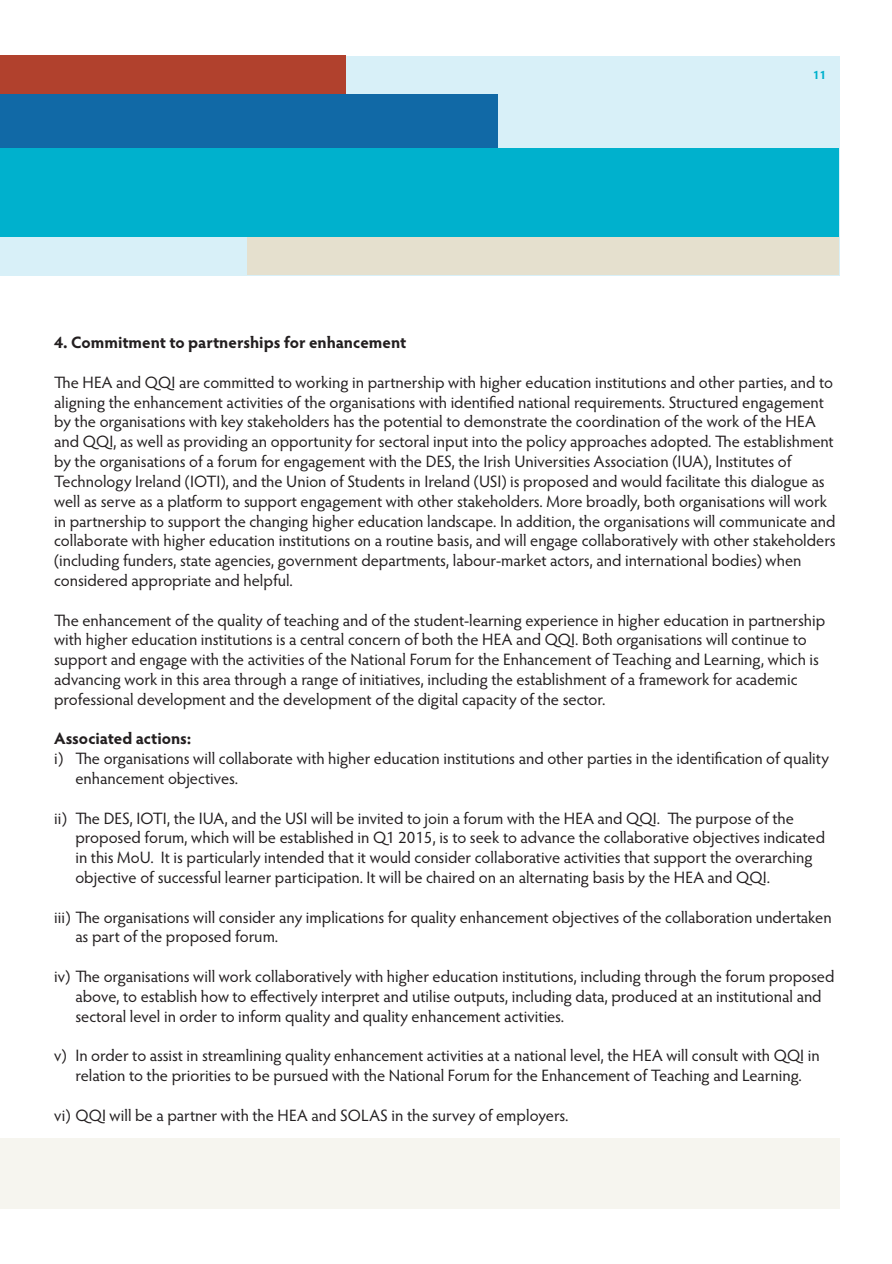
<style>
.page{position:relative;width:892px;height:1264px;background:#fff}
.page>*{position:absolute;margin:0;border:0;box-sizing:border-box;transform-origin:0 0}
.t1{font:16.5px/19.8px "Hypatia Sans Pro";color:#231f20}
.t2{font:700 16.5px "Hypatia Sans Pro";color:#231f20}
.t3{font:700 12px "Hypatia Sans Pro";color:#00b1cd}
</style>
<div class="page">
<div style="left:0;top:56px;width:839px;height:219px;background:#d8f0f8"></div>
<div style="left:247px;top:236px;width:592px;height:39px;background:#e5e0ce"></div>
<div style="left:0;top:56px;width:346px;height:39px;background:#b1412d"></div>
<div style="left:0;top:94px;width:498px;height:89px;background:#1169a6"></div>
<div style="left:0;top:149px;width:839px;height:88px;background:#00b1cd"></div>
<div style="left:0;top:1138px;width:839px;height:71px;background:#f6f5ef"></div>
<p class="t3" style="left:813px;top:70px;width:15px">11</p>
<p class="t2" style="left:54px;top:336px;width:354px">4. Commitment to partnerships for enhancement</p>
<p class="t1" style="left:54px;top:374px;width:783px">The HEA and QQI are committed to working in partnership with higher education institutions and other parties, and to aligning the enhancement activities of the organisations with identified national requirements. Structured engagement by the organisations with key stakeholders has the potential to demonstrate the coordination of the work of the HEA and QQI, as well as providing an opportunity for sectoral input into the policy approaches adopted. The establishment by the organisations of a forum for engagement with the DES, the Irish Universities Association (IUA), Institutes of Technology Ireland (IOTI), and the Union of Students in Ireland (USI) is proposed and would facilitate this dialogue as well as serve as a platform to support engagement with other stakeholders. More broadly, both organisations will work in partnership to support the changing higher education landscape. In addition, the organisations will communicate and collaborate with higher education institutions on a routine basis, and will engage collaboratively with other stakeholders (including funders, state agencies, government departments, labour-market actors, and international bodies) when considered appropriate and helpful.</p>
<p class="t1" style="left:54px;top:611px;width:773px">The enhancement of the quality of teaching and of the student-learning experience in higher education in partnership with higher education institutions is a central concern of both the HEA and QQI. Both organisations will continue to support and engage with the activities of the National Forum for the Enhancement of Teaching and Learning, which is advancing work in this area through a range of initiatives, including the establishment of a framework for academic professional development and the development of the digital capacity of the sector.</p>
<p class="t2" style="left:54px;top:732px;width:139px">Associated actions:</p>
<p class="t1" style="left:75px;top:750px;width:755px;text-indent:-21px">i) The organisations will collaborate with higher education institutions and other parties in the identification of quality enhancement objectives.</p>
<p class="t1" style="left:75px;top:809px;width:751px;text-indent:-21px">ii) The DES, IOTI, the IUA, and the USI will be invited to join a forum with the HEA and QQI. The purpose of the proposed forum, which will be established in Q1 2015, is to seek to advance the collaborative objectives indicated in this MoU. It is particularly intended that it would consider collaborative activities that support the overarching objective of successful learner participation. It will be chaired on an alternating basis by the HEA and QQI.</p>
<p class="t1" style="left:75px;top:908px;width:758px;text-indent:-21px">iii) The organisations will consider any implications for quality enhancement objectives of the collaboration undertaken as part of the proposed forum.</p>
<p class="t1" style="left:75px;top:968px;width:761px;text-indent:-21px">iv) The organisations will work collaboratively with higher education institutions, including through the forum proposed above, to establish how to effectively interpret and utilise outputs, including data, produced at an institutional and sectoral level in order to inform quality and quality enhancement activities.</p>
<p class="t1" style="left:54px;top:1047px;width:767px;text-align:center">v) In order to assist in streamlining quality enhancement activities at a national level, the HEA will consult with QQI in relation to the priorities to be pursued with the National Forum for the Enhancement of Teaching and Learning.</p>
<p class="t1" style="left:54px;top:1106px;width:516px">vi) QQI will be a partner with the HEA and SOLAS in the survey of employers.</p>
</div>
